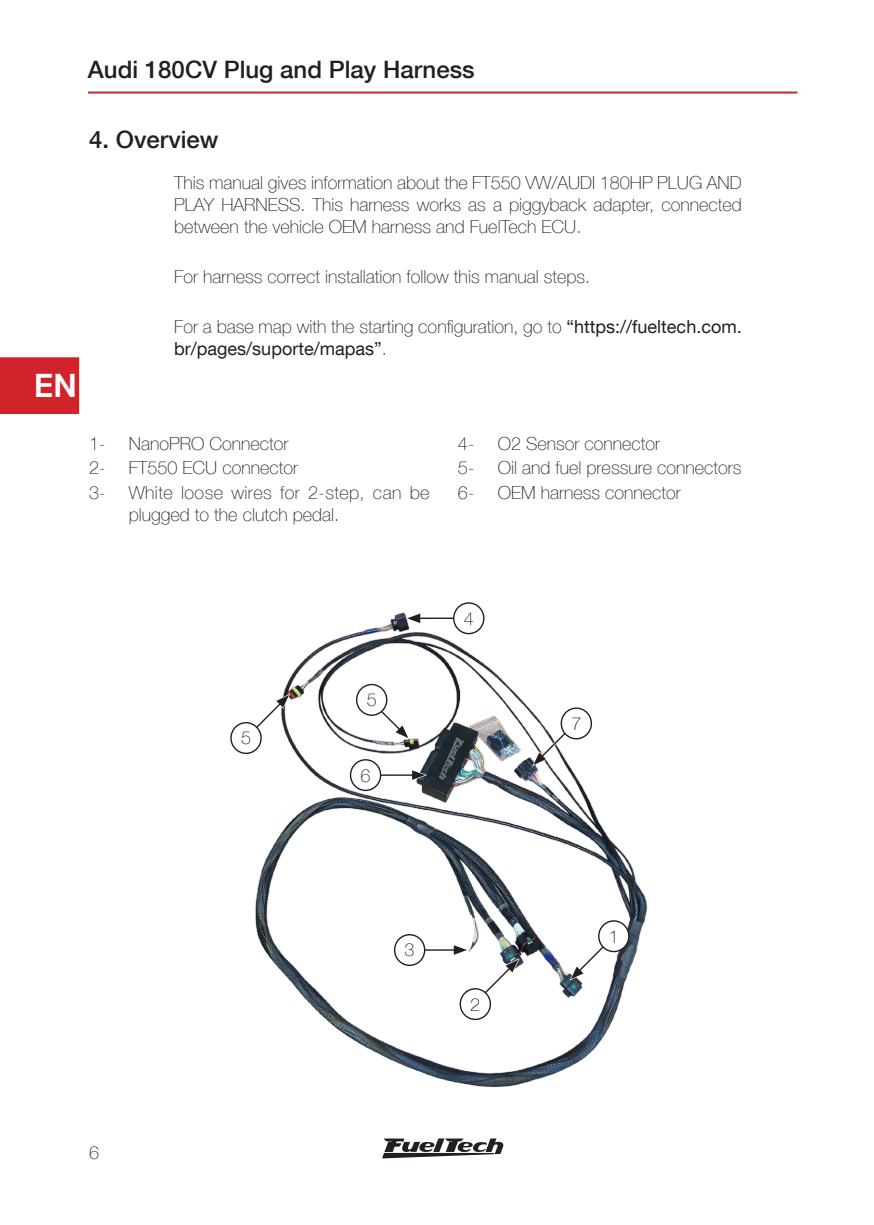
<style>
.page{position:relative;width:874px;height:1225px;background:#fff}
.page>*{position:absolute;margin:0;border:0;box-sizing:border-box;transform-origin:0 0}
.t1{font:700 34px "Abadi MT Std";color:#fff}
.T-1_ENG{font:500 24px "Helvetica Neue LT Com";color:#231f20}
.TX-20_ENG{font:100 18px/22px "Helvetica Neue LT Com";color:#231f20;text-align:justify}
.CT-00_ENG{font:100 18px "Helvetica Neue LT Com";color:#231f20}
.CT-00_ENG-2{font:100 18px/22px "Helvetica Neue LT Com";letter-spacing:.02em;color:#231f20}
.TX-00{font:100 18px "Helvetica Neue LT Com";color:#231f20}
.s1{font-weight:400}
</style>
<div class="page">
<div style="left:0;top:357px;width:79px;height:57px;background:#d1232a"></div>
<hr style="left:88px;top:92px;width:709px;height:2px;background:#d1232a">
<svg style="left:382px;top:1138px;width:121px;height:20px"></svg>
<img style="left:250px;top:602px;width:398px;height:486px">
<svg style="left:569px;top:933px;width:47px;height:47px"></svg>
<div style="left:598px;top:921px;width:30px;height:30px;background:#fff;border-radius:50%"></div>
<div style="left:597px;top:920px;width:32px;height:32px;border:1px solid #231f20;border-radius:50%"></div>
<div style="left:460px;top:988px;width:30px;height:31px;background:#fff;border-radius:50%"></div>
<div style="left:459px;top:988px;width:32px;height:32px;border:1px solid #231f20;border-radius:50%"></div>
<hr style="left:407px;top:948px;width:50px;height:3px;background:#fff">
<hr style="left:407px;top:949px;width:49px;height:1px;background:#231f20">
<svg style="left:453px;top:944px;width:66px;height:61px"></svg>
<div style="left:394px;top:934px;width:30px;height:31px;background:#fff;border-radius:50%"></div>
<div style="left:393px;top:934px;width:32px;height:32px;border:1px solid #231f20;border-radius:50%"></div>
<hr style="left:417px;top:617px;width:49px;height:2px;background:#231f20">
<svg style="left:405px;top:612px;width:16px;height:12px"></svg>
<div style="left:453px;top:603px;width:30px;height:30px;background:#fff;border-radius:50%"></div>
<div style="left:453px;top:602px;width:31px;height:32px;border:1px solid #231f20;border-radius:50%"></div>
<svg style="left:250px;top:693px;width:40px;height:47px"></svg>
<div style="left:231px;top:722px;width:30px;height:31px;background:#fff;border-radius:50%"></div>
<div style="left:230px;top:722px;width:31px;height:32px;border:1px solid #231f20;border-radius:50%"></div>
<svg style="left:362px;top:692px;width:47px;height:47px"></svg>
<div style="left:356px;top:684px;width:30px;height:31px;background:#fff;border-radius:50%"></div>
<div style="left:356px;top:684px;width:31px;height:32px;border:1px solid #231f20;border-radius:50%"></div>
<hr style="left:365px;top:774px;width:50px;height:2px;background:#231f20">
<svg style="left:411px;top:769px;width:16px;height:12px"></svg>
<div style="left:350px;top:760px;width:30px;height:30px;background:#fff;border-radius:50%"></div>
<div style="left:349px;top:759px;width:32px;height:32px;border:1px solid #231f20;border-radius:50%"></div>
<svg style="left:532px;top:719px;width:46px;height:47px"></svg>
<div style="left:561px;top:708px;width:30px;height:31px;background:#fff;border-radius:50%"></div>
<div style="left:560px;top:707px;width:31px;height:32px;border:1px solid #231f20;border-radius:50%"></div>
<h2 class="T-1_ENG" style="left:88px;top:55px;width:388px">Audi 180CV Plug and Play Harness</h2>
<h1 class="t1" style="left:34px;top:366px;width:44px">EN</h1>
<p class="T-1_ENG" style="left:89px;top:125px;width:131px">4. Overview</p>
<p class="TX-20_ENG" style="left:174px;top:172px;width:568px">This manual gives information about the FT550 VW/AUDI 180HP PLUG AND PLAY HARNESS. This harness works as a piggyback adapter, connected between the vehicle OEM harness and FuelTech ECU.</p>
<p class="TX-20_ENG" style="left:174px;top:265px;width:417px">For harness correct installation follow this manual steps.</p>
<p class="TX-20_ENG" style="left:174px;top:315px;width:568px">For a base map with the starting configuration, go to <span class="s1">“https://fueltech.com. br/pages/suporte/mapas”</span>.</p>
<p class="CT-00_ENG" style="left:89px;top:432px;width:18px">1-</p>
<p class="CT-00_ENG" style="left:129px;top:432px;width:161px">NanoPRO Connector</p>
<p class="CT-00_ENG" style="left:89px;top:457px;width:18px">2-</p>
<p class="CT-00_ENG" style="left:129px;top:457px;width:171px">FT550 ECU connector</p>
<p class="CT-00_ENG" style="left:89px;top:482px;width:18px">3-</p>
<p class="CT-00_ENG-2" style="left:129px;top:481px;width:302px">White loose wires for 2-step, can be plugged to the clutch pedal.</p>
<p class="CT-00_ENG" style="left:458px;top:432px;width:18px">4-</p>
<p class="CT-00_ENG" style="left:497px;top:432px;width:164px">O2 Sensor connector</p>
<p class="CT-00_ENG" style="left:458px;top:457px;width:18px">5-</p>
<p class="CT-00_ENG" style="left:497px;top:457px;width:245px">Oil and fuel pressure connectors</p>
<p class="CT-00_ENG" style="left:458px;top:482px;width:18px">6-</p>
<p class="CT-00_ENG" style="left:497px;top:482px;width:185px">OEM harness connector</p>
<p class="TX-00" style="left:241px;top:727px;width:12px">5</p>
<p class="TX-00" style="left:366px;top:689px;width:12px">5</p>
<p class="TX-00" style="left:360px;top:764px;width:12px">6</p>
<p class="TX-00" style="left:463px;top:607px;width:12px">4</p>
<p class="TX-00" style="left:571px;top:713px;width:12px">7</p>
<p class="TX-20_ENG" style="left:89px;top:1141px;width:12px">6</p>
<p class="TX-00" style="left:404px;top:939px;width:12px">3</p>
<p class="TX-00" style="left:470px;top:993px;width:12px">2</p>
<p class="TX-00" style="left:608px;top:925px;width:12px">1</p>
</div>
